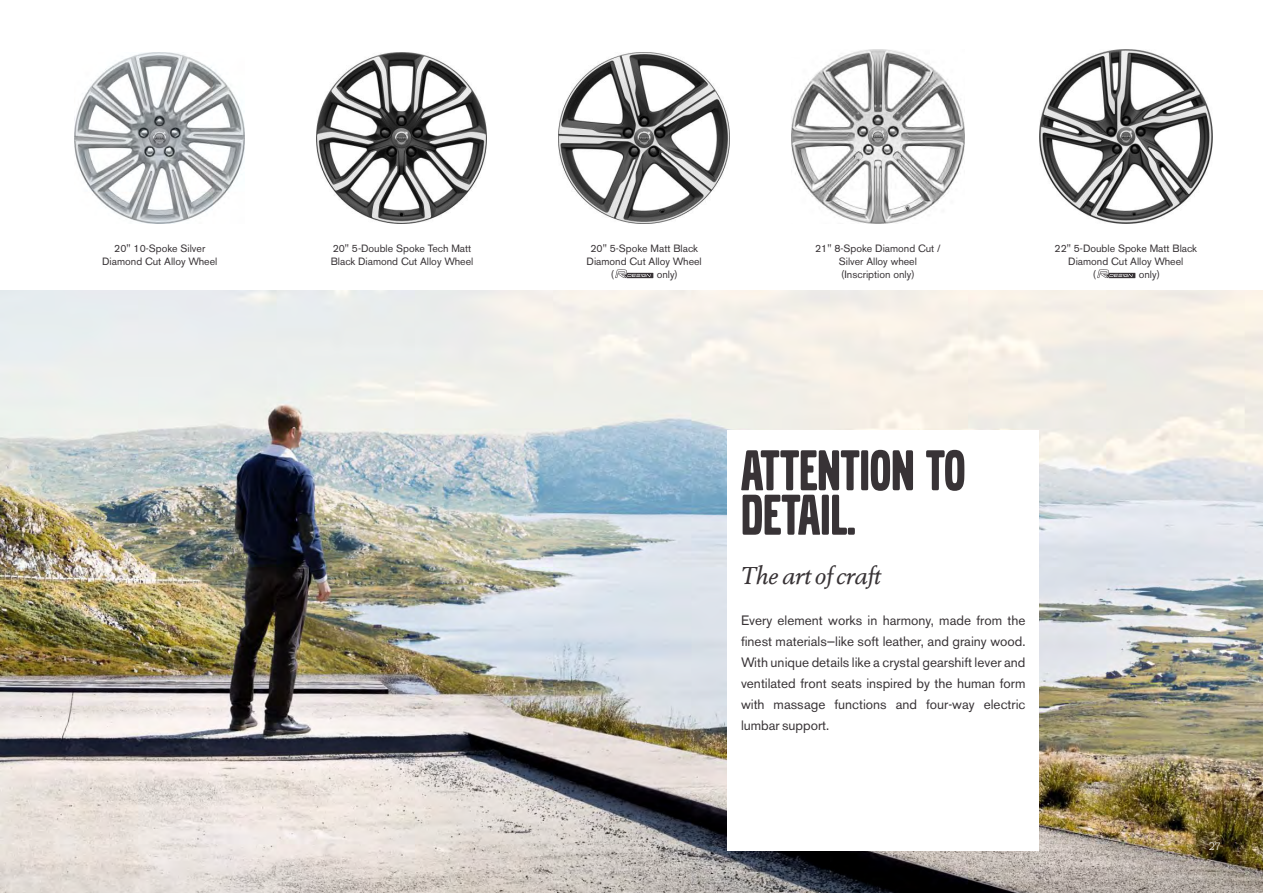
<style>
.page{position:relative;width:1263px;height:893px;background:#fff}
.page>*{position:absolute;margin:0;border:0;box-sizing:border-box;transform-origin:0 0}
.t1{font:60px/44.4px "Volvo Broad Turkish";color:#383336}
.t2{font:italic 24px "Volvo Serif";color:#383336}
.t3{font:13.5px/21px "Volvo Sans";color:#383336;text-align:justify}
.t4{font:10.5px/12.6px "Volvo Sans";color:#383336;text-align:center}
.t5{font:300 10.5px "Volvo Sans";color:#fff}
</style>
<div class="page">
<img style="left:0;top:291px;width:1263px;height:602px">
<svg style="left:1097px;top:269px;width:38px;height:9px"></svg>
<svg style="left:615px;top:269px;width:38px;height:9px"></svg>
<img style="left:791px;top:49px;width:174px;height:174px">
<img style="left:1039px;top:49px;width:174px;height:174px">
<img style="left:559px;top:53px;width:170px;height:170px">
<img style="left:74px;top:53px;width:171px;height:170px">
<img style="left:316px;top:53px;width:171px;height:170px">
<div style="left:727px;top:430px;width:312px;height:420px;background:#fff"></div>
<p class="t4" style="left:102px;top:243px;width:117px">20" 10-Spoke Silver<br>Diamond Cut Alloy Wheel</p>
<p class="t4" style="left:815px;top:243px;width:127px">21" 8-Spoke Diamond Cut /<br>Silver Alloy wheel (Inscription only)</p>
<p class="t4" style="left:1054px;top:243px;width:144px">22" 5-Double Spoke Matt Black<br>Diamond Cut Alloy Wheel</p>
<p class="t4" style="left:331px;top:243px;width:144px;text-align:left">20" 5-Double Spoke Tech Matt<br>Black Diamond Cut Alloy Wheel</p>
<p class="t4" style="left:587px;top:243px;width:117px">20" 5-Spoke Matt Black<br>Diamond Cut Alloy Wheel</p>
<p class="t4" style="left:611px;top:269px;width:5px">(</p>
<p class="t4" style="left:657px;top:269px;width:23px">only)</p>
<p class="t4" style="left:1093px;top:269px;width:5px">(</p>
<p class="t4" style="left:1139px;top:269px;width:23px">only)</p>
<h1 class="t1" style="left:741px;top:451px;width:226px">ATTENTION TO<br>DETAIL.</h1>
<h2 class="t2" style="left:741px;top:566px;width:141px">The art of craft</h2>
<p class="t3" style="left:741px;top:611px;width:286px">Every element works in harmony, made from the finest materials—like soft leather, and grainy wood.<br>With unique details like a crystal gearshift lever and ventilated front seats inspired by the human form with massage functions and four-way electric lumbar support.</p>
<p class="t5" style="left:1209px;top:842px;width:14px">27</p>
</div>
